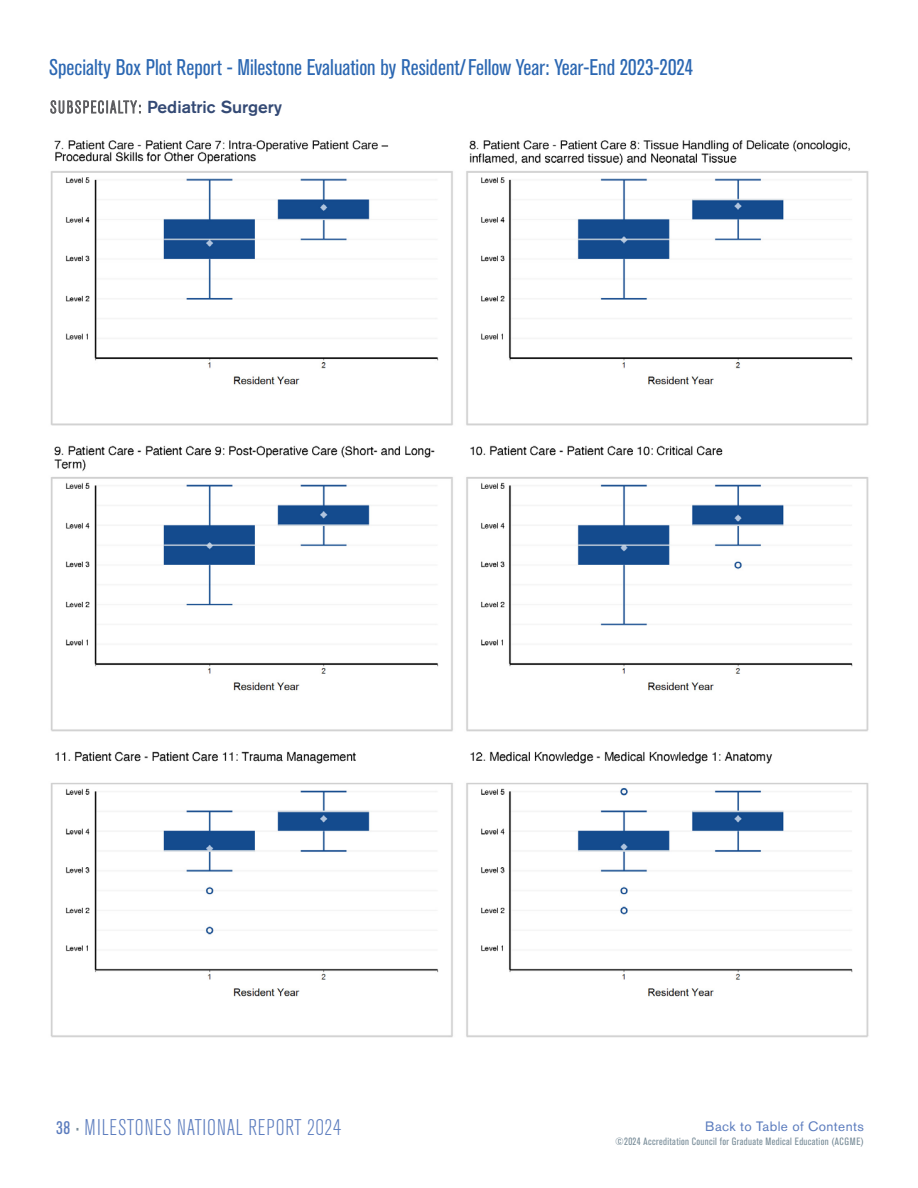
<style>
.page{position:relative;width:918px;height:1188px;background:#fff}
.page>*{position:absolute;margin:0;border:0;box-sizing:border-box;transform-origin:0 0}
.t1{font:condensed 22.5px "Akzidenz Grotesk BE";color:#2b67b2}
.t2{font:300 condensed 22.5px "Akzidenz Grotesk BE";letter-spacing:.03em;color:#5a7bbd}
.BoxPlot-Specialty_Name{font:500 17.25px "Akzidenz Grotesk BE";color:#334974}
.t3{font:13.5px "Akzidenz Grotesk BE";letter-spacing:.03em;color:#5a7bbd}
.t4{font:condensed 10.5px "Akzidenz Grotesk BE";letter-spacing:.03em;color:#788c98}
.s1{font-weight:300;font-stretch:condensed;color:#57585b}
.s2{font-weight:400;font-size:18px}
.s3{font-weight:400;font-size:10.5px;color:#788c98}
</style>
<div class="page">
<img style="left:50px;top:140px;width:819px;height:898px">
<p class="t1" style="left:49px;top:55px;width:646px">Specialty Box Plot Report - Milestone Evaluation by Resident/Fellow Year: Year-End 2023-2024</p>
<p class="BoxPlot-Specialty_Name" style="left:50px;top:96px;width:234px"><span class="s1">SUBSPECIALTY:</span> Pediatric Surgery</p>
<p class="t2" style="left:56px;top:1116px;width:286px"><span class="s2">38</span> <span class="s3">•</span> MILESTONES NATIONAL REPORT 2024</p>
<p class="t3" style="left:705px;top:1118px;width:160px">Back to Table of Contents</p>
<p class="t4" style="left:615px;top:1135px;width:250px">©2024 Accreditation Council for Graduate Medical Education (ACGME)</p>
</div>
